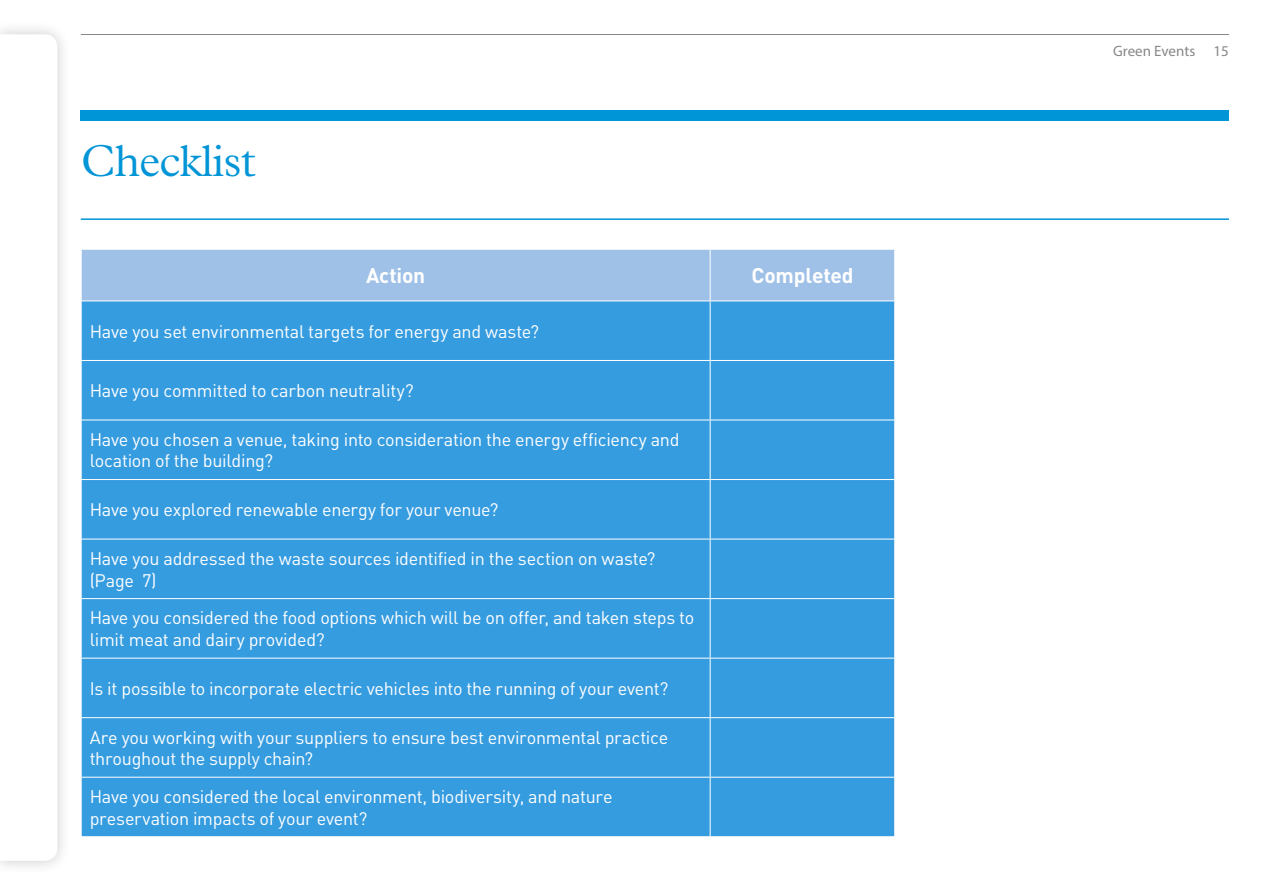
<style>
.page{position:relative;width:1263px;height:893px;background:#fff}
.page>*{position:absolute;margin:0;border:0;box-sizing:border-box;transform-origin:0 0}
.t1{font:300 45px "Plantin MT Std";letter-spacing:-.01em;color:#0095d6}
.t2{font:700 21px "DINOT";letter-spacing:-.01em;color:#fff}
.t3{font:18px/21.6px "DINOT";letter-spacing:-.015em;color:#fff}
.t4{font:15px "Myriad Pro";color:#878787}
</style>
<div class="page">
<hr style="left:81px;top:34px;width:1148px;height:1px;background:#878787">
<div style="left:81px;top:110px;width:1148px;height:11px;background:#0095d6"></div>
<hr style="left:81px;top:218px;width:1148px;height:2px;background:#0095d6">
<div style="left:82px;top:250px;width:812px;height:51px;background:#9fc1e7"></div>
<div style="left:82px;top:302px;width:812px;height:534px;background:#369ce0"></div>
<hr style="left:710px;top:250px;width:1px;height:51px;background:#fff">
<hr style="left:710px;top:301px;width:1px;height:59px;background:#fff">
<hr style="left:81px;top:360px;width:629px;height:1px;background:#fff">
<hr style="left:710px;top:360px;width:185px;height:1px;background:#fff">
<hr style="left:710px;top:361px;width:1px;height:59px;background:#fff">
<hr style="left:81px;top:420px;width:629px;height:1px;background:#fff">
<hr style="left:710px;top:420px;width:185px;height:1px;background:#fff">
<hr style="left:710px;top:420px;width:1px;height:59px;background:#fff">
<hr style="left:81px;top:479px;width:629px;height:1px;background:#fff">
<hr style="left:710px;top:479px;width:185px;height:1px;background:#fff">
<hr style="left:710px;top:480px;width:1px;height:59px;background:#fff">
<hr style="left:81px;top:539px;width:629px;height:1px;background:#fff">
<hr style="left:710px;top:539px;width:185px;height:1px;background:#fff">
<hr style="left:710px;top:539px;width:1px;height:59px;background:#fff">
<hr style="left:81px;top:598px;width:629px;height:1px;background:#fff">
<hr style="left:710px;top:598px;width:185px;height:1px;background:#fff">
<hr style="left:710px;top:599px;width:1px;height:59px;background:#fff">
<hr style="left:81px;top:658px;width:629px;height:1px;background:#fff">
<hr style="left:710px;top:658px;width:185px;height:1px;background:#fff">
<hr style="left:710px;top:658px;width:1px;height:59px;background:#fff">
<hr style="left:81px;top:717px;width:629px;height:1px;background:#fff">
<hr style="left:710px;top:717px;width:185px;height:1px;background:#fff">
<hr style="left:710px;top:718px;width:1px;height:59px;background:#fff">
<hr style="left:81px;top:777px;width:629px;height:1px;background:#fff">
<hr style="left:710px;top:777px;width:185px;height:1px;background:#fff">
<hr style="left:710px;top:778px;width:1px;height:58px;background:#fff">
<div style="left:0;top:20px;width:72px;height:855px;background:#000;opacity:.2"></div>
<svg style="left:0;top:34px;width:57px;height:827px"></svg>
<h1 class="t1" style="left:81px;top:135px;width:176px">Checklist</h1>
<p class="t2" style="left:366px;top:262px;width:61px">Action</p>
<p class="t2" style="left:751px;top:262px;width:104px">Completed</p>
<p class="t3" style="left:90px;top:320px;width:451px">Have you set environmental targets for energy and waste?</p>
<p class="t3" style="left:90px;top:379px;width:325px">Have you committed to carbon neutrality?</p>
<p class="t3" style="left:90px;top:428px;width:591px">Have you chosen a venue, taking into consideration the energy efficiency and location of the building?</p>
<p class="t3" style="left:90px;top:499px;width:410px">Have you explored renewable energy for your venue?</p>
<p class="t3" style="left:90px;top:547px;width:567px">Have you addressed the waste sources identified in the section on waste? (Page 7)</p>
<p class="t3" style="left:90px;top:607px;width:606px">Have you considered the food options which will be on offer, and taken steps to limit meat and dairy provided?</p>
<p class="t3" style="left:90px;top:677px;width:580px">Is it possible to incorporate electric vehicles into the running of your event?</p>
<p class="t3" style="left:90px;top:726px;width:580px">Are you working with your suppliers to ensure best environmental practice throughout the supply chain?</p>
<p class="t3" style="left:90px;top:785px;width:524px">Have you considered the local environment, biodiversity, and nature preservation impacts of your event?</p>
<p class="t4" style="left:1113px;top:42px;width:117px">Green Events 15</p>
</div>
